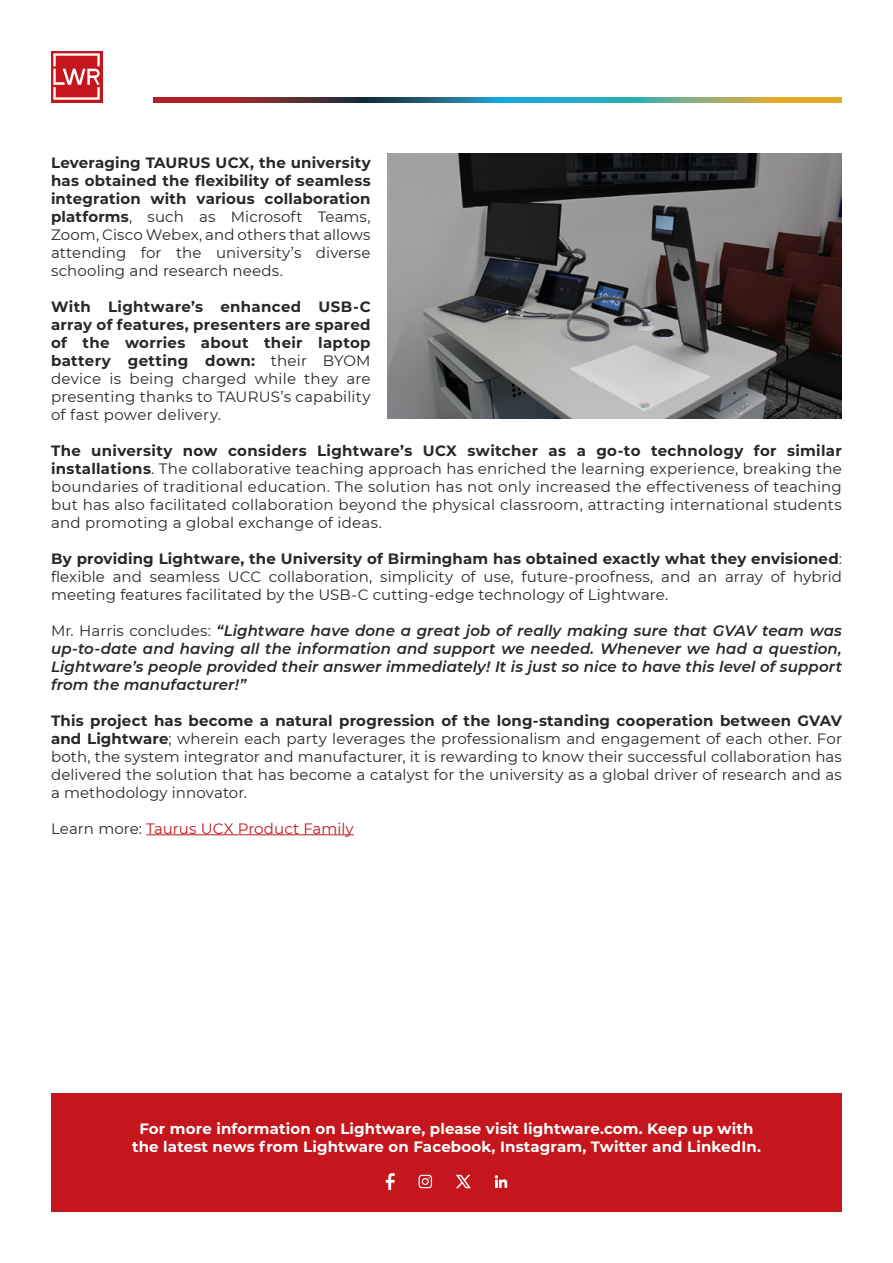
<style>
.page{position:relative;width:893px;height:1263px;background:#fff}
.page>*{position:absolute;margin:0;border:0;box-sizing:border-box;transform-origin:0 0}
.t1{font:15px/18px "Montserrat";letter-spacing:.01em;color:#292829;text-align:justify}
.t2{font:italic 600 15px/18px "Montserrat";letter-spacing:.005em;color:#292829;text-align:justify}
.t3{font:700 15px/18px "Montserrat";letter-spacing:.02em;color:#292829;text-align:justify}
.t4{font:700 15px/18px "Montserrat";letter-spacing:.01em;color:#fff;text-align:center}
.t5{font:15px "Montserrat";color:#c4161c}
.s1{font-weight:700}
.s2{font-weight:400}
.s3{font-weight:400;font-style:normal}
.s4{color:#292829}
</style>
<div class="page">
<hr style="left:146px;top:834px;width:208px;height:1px;background:#c4161c">
<div style="left:51px;top:51px;width:51px;height:51px;background:#c4161c"></div>
<svg style="left:53px;top:53px;width:47px;height:47px"></svg>
<div style="left:51px;top:1093px;width:791px;height:119px;background:#c4161c"></div>
<svg style="left:386px;top:1173px;width:9px;height:17px"></svg>
<svg style="left:456px;top:1175px;width:15px;height:13px"></svg>
<svg style="left:495px;top:1175px;width:12px;height:13px"></svg>
<svg style="left:419px;top:1175px;width:13px;height:13px"></svg>
<svg style="left:154px;top:97px;width:688px;height:5px;background:#657569"></svg>
<img style="left:388px;top:153px;width:454px;height:266px">
<p class="t1" style="left:51px;top:153px;width:321px"><span class="s1">Leveraging TAURUS UCX, the university has obtained the flexibility of seamless integration with various collaboration platforms</span>, such as Microsoft Teams, Zoom, Cisco Webex, and others that allows attending for the university’s diverse schooling and research needs.</p>
<p class="t3" style="left:51px;top:297px;width:321px">With Lightware’s enhanced USB-C array of features, presenters are spared of the worries about their laptop battery getting down: <span class="s2">their BYOM device is being charged while they are presenting thanks to TAURUS’s capability of fast power delivery.</span></p>
<p class="t1" style="left:51px;top:441px;width:792px"><span class="s1">The university now considers Lightware’s UCX switcher as a go-to technology for similar installations</span>. The collaborative teaching approach has enriched the learning experience, breaking the boundaries of traditional education. The solution has not only increased the effectiveness of teaching but has also facilitated collaboration beyond the physical classroom, attracting international students and promoting a global exchange of ideas.</p>
<p class="t1" style="left:51px;top:549px;width:792px"><span class="s1">By providing Lightware, the University of Birmingham has obtained exactly what they envisioned</span>: flexible and seamless UCC collaboration, simplicity of use, future-proofness, and an array of hybrid meeting features facilitated by the USB-C cutting-edge technology of Lightware.</p>
<p class="t2" style="left:51px;top:621px;width:792px"><span class="s3">Mr. Harris concludes:</span> “Lightware have done a great job of really making sure that GVAV team was up-to-date and having all the information and support we needed. Whenever we had a question, Lightware’s people provided their answer immediately! It is just so nice to have this level of support from the manufacturer!”</p>
<p class="t1" style="left:51px;top:711px;width:792px"><span class="s1">This project has become a natural progression of the long-standing cooperation between GVAV and Lightware</span>; wherein each party leverages the professionalism and engagement of each other. For both, the system integrator and manufacturer, it is rewarding to know their successful collaboration has delivered the solution that has become a catalyst for the university as a global driver of research and as a methodology innovator.</p>
<p class="t5" style="left:51px;top:818px;width:304px"><span class="s4">Learn more:</span> Taurus UCX Product Family</p>
<p class="t4" style="left:132px;top:1119px;width:630px">For more information on Lightware, please visit lightware.com. Keep up with the latest news from Lightware on Facebook, Instagram, Twitter and LinkedIn.</p>
</div>
